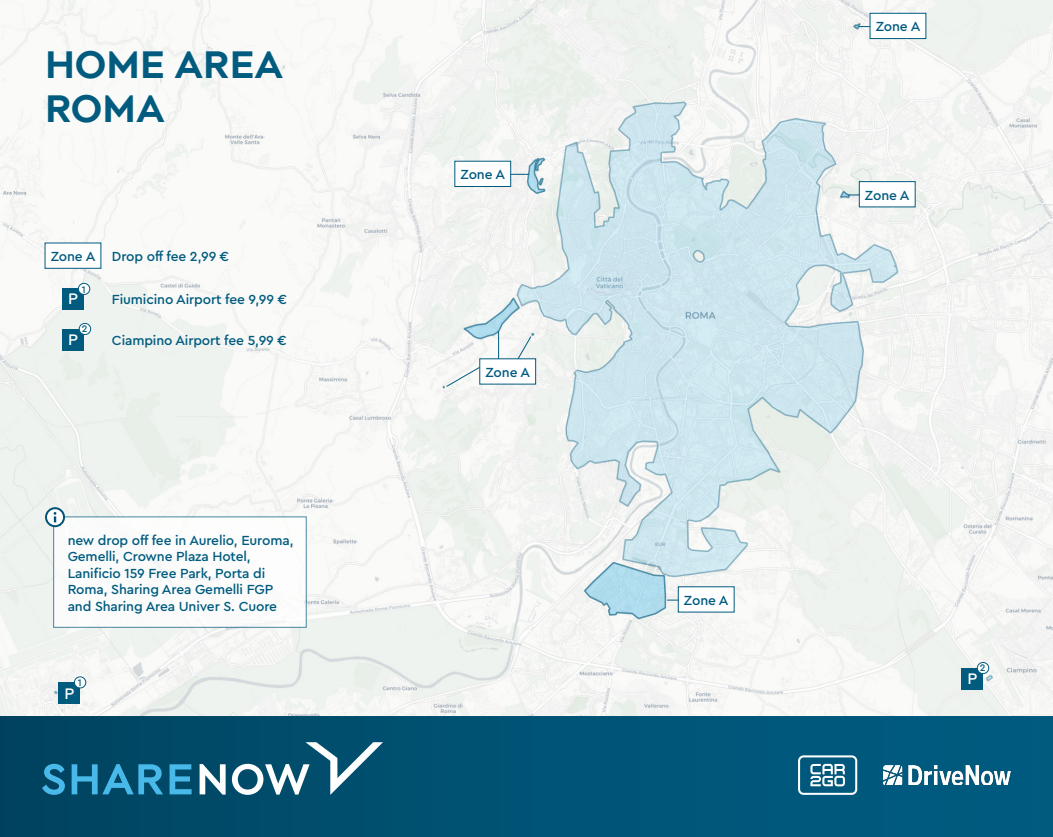
<style>
.page{position:relative;width:1053px;height:837px;background:#fff}
.page>*{position:absolute;margin:0;border:0;box-sizing:border-box;transform-origin:0 0}
.t1{font:700 40.62px "YOURNOW Sans";color:#005b7f}
.t2{font:500 16px "YOURNOW Sans";color:#fff}
.t3{font:500 13.75px/16.5px "YOURNOW Sans";letter-spacing:-.01em;color:#005b7f}
.t4{font:500 10px "YOURNOW Sans";color:#005b7f}
</style>
<div class="page">
<img style="left:0;top:0;width:1052px;height:716px">
<svg style="left:498px;top:331px;width:1px;height:27px"></svg>
<svg style="left:445px;top:365px;width:37px;height:22px"></svg>
<svg style="left:515px;top:335px;width:17px;height:23px"></svg>
<svg style="left:511px;top:174px;width:18px;height:1px"></svg>
<div style="left:0;top:716px;width:1052px;height:120px;background:linear-gradient(to right,#004562,#025f84)"></div>
<svg style="left:199px;top:763px;width:26px;height:31px"></svg>
<svg style="left:232px;top:742px;width:151px;height:52px"></svg>
<svg style="left:42px;top:763px;width:23px;height:31px"></svg>
<svg style="left:72px;top:763px;width:91px;height:31px;background:#1f779d"></svg>
<svg style="left:169px;top:764px;width:22px;height:30px"></svg>
<svg style="left:798px;top:755px;width:59px;height:39px"></svg>
<img style="left:883px;top:765px;width:127px;height:19px">
<div style="left:45px;top:242px;width:56px;height:26px;background:#fff"></div>
<div style="left:62px;top:288px;width:22px;height:21px;background:#005b7f"></div>
<div style="left:62px;top:329px;width:22px;height:21px;background:#005b7f"></div>
<div style="left:58px;top:682px;width:22px;height:21px;background:#005b7f"></div>
<div style="left:961px;top:667px;width:21px;height:22px;background:#005b7f"></div>
<div style="left:479px;top:358px;width:57px;height:26px;background:#fff"></div>
<div style="left:858px;top:181px;width:57px;height:26px;background:#fff;border:1px solid #005b7f"></div>
<div style="left:677px;top:586px;width:57px;height:26px;background:#fff"></div>
<div style="left:869px;top:13px;width:57px;height:26px;background:#fff;border:1px solid #005b7f"></div>
<div style="left:454px;top:161px;width:57px;height:26px;background:#fff;border:1px solid #005b7f"></div>
<div style="left:78px;top:283px;width:12px;height:11px;background:#fff;border-radius:50%"></div>
<div style="left:78px;top:283px;width:12px;height:12px;border:1px solid #005b7f;border-radius:50%"></div>
<div style="left:74px;top:676px;width:12px;height:11px;background:#fff;border-radius:50%"></div>
<div style="left:74px;top:676px;width:12px;height:12px;border:1px solid #005b7f;border-radius:50%"></div>
<div style="left:79px;top:323px;width:12px;height:11px;background:#fff;border-radius:50%"></div>
<div style="left:79px;top:323px;width:12px;height:12px;border:1px solid #005b7f;border-radius:50%"></div>
<svg style="left:977px;top:662px;width:11px;height:11px"></svg>
<div style="left:976px;top:661px;width:13px;height:12px;border:1px solid #005b7f;border-radius:50%"></div>
<div style="left:53px;top:516px;width:253px;height:111px;background:#fff"></div>
<svg style="left:45px;top:507px;width:20px;height:20px"></svg>
<p class="t1" style="left:45px;top:37px;width:240px">HOME AREA</p>
<p class="t1" style="left:45px;top:81px;width:121px">ROMA</p>
<p class="t3" style="left:51px;top:248px;width:46px">Zone A</p>
<p class="t2" style="left:68px;top:288px;width:11px">P</p>
<p class="t2" style="left:68px;top:329px;width:11px">P</p>
<p class="t4" style="left:82px;top:282px;width:5px">1</p>
<p class="t4" style="left:82px;top:322px;width:7px">2</p>
<p class="t3" style="left:112px;top:248px;width:119px">Drop off fee 2,99 €</p>
<p class="t3" style="left:112px;top:291px;width:176px">Fiumicino Airport fee 9,99 €</p>
<p class="t3" style="left:112px;top:332px;width:176px">Ciampino Airport fee 5,99 €</p>
<p class="t3" style="left:68px;top:531px;width:227px">new drop off fee in Aurelio, Euroma,<br>Gemelli, Crowne Plaza Hotel,</p>
<p class="t3" style="left:68px;top:564px;width:211px">Lanificio 159 Free Park, Porta di<br>Roma, Sharing Area Gemelli FGP and Sharing Area Univer S. Cuore</p>
<p class="t4" style="left:78px;top:675px;width:5px">1</p>
<p class="t2" style="left:65px;top:682px;width:11px">P</p>
<p class="t3" style="left:460px;top:166px;width:46px">Zone A</p>
<p class="t3" style="left:485px;top:363px;width:46px">Zone A</p>
<p class="t3" style="left:875px;top:18px;width:46px">Zone A</p>
<p class="t3" style="left:864px;top:186px;width:46px">Zone A</p>
<p class="t3" style="left:684px;top:591px;width:46px">Zone A</p>
<p class="t4" style="left:979px;top:661px;width:7px">2</p>
<p class="t2" style="left:967px;top:668px;width:11px">P</p>
</div>
